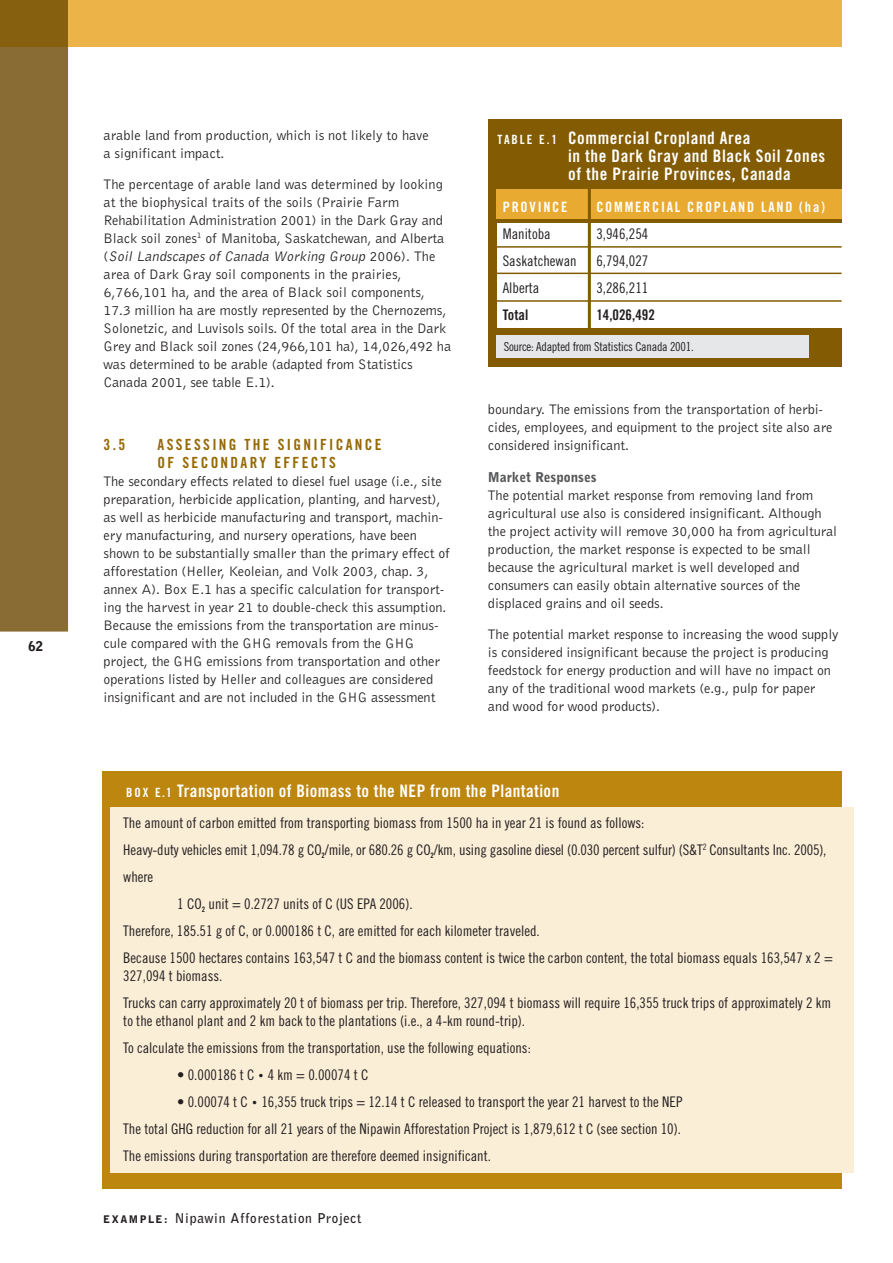
<style>
.page{position:relative;width:893px;height:1263px;background:#fff}
.page>*{position:absolute;margin:0;border:0;box-sizing:border-box;transform-origin:0 0}
.t1{font:17.25px/18px "Trade Gothic Bold Cond Twenty";letter-spacing:.035em;color:#fff}
.t2{font:15.3px/18px "Trade Gothic Bold Cond Twenty";letter-spacing:.15em;color:#956903}
.t3{font:14.7px/27px "Trade Gothic Cond Eighteen";color:#231f20}
.t4{font:14.7px "Trade Gothic Bold Cond Twenty";color:#231f20}
.t5{font:14.25px/18px "Bell Gothic BT";letter-spacing:-.005em;color:#231f20}
.t6{font:italic 14.25px "Bell Gothic";letter-spacing:.005em;color:#231f20}
.t7{font:14.25px "Trade Gothic Bold Cond Twenty";letter-spacing:.125em;color:#fff}
.t8{font:700 13.5px "Bell Gothic BT";letter-spacing:.05em;color:#231f20}
.t9{font:900 13.5px "Bell Gothic BT";color:#57585a}
.t10{font:900 13.5px "Bell Gothic BT";color:#231f20}
.t11{font:12.3px "Trade Gothic Cond Eighteen";letter-spacing:-.02em;color:#231f20}
.s1{font-family:"Bell Gothic BT";font-style:normal}
.s2{font-size:12.75px}
.s3{font-family:"Bell Gothic BT";font-size:12px}
.s4{font-weight:900;font-size:10.5px}
</style>
<div class="page">
<div style="left:0;top:0;width:842px;height:47px;background:#ecb349"></div>
<div style="left:0;top:47px;width:68px;height:585px;background:#896c34"></div>
<div style="left:0;top:0;width:68px;height:47px;background:#86600e"></div>
<div style="left:488px;top:177px;width:354px;height:190px;background:#825b02"></div>
<div style="left:497px;top:224px;width:348px;height:104px;background:#fff"></div>
<div style="left:488px;top:119px;width:354px;height:70px;background:#825b02"></div>
<div style="left:496px;top:189px;width:346px;height:30px;background:#e9aa31"></div>
<hr style="left:588px;top:185px;width:3px;height:143px;background:#825b02">
<hr style="left:492px;top:246px;width:350px;height:2px;background:#825b02">
<hr style="left:490px;top:273px;width:352px;height:1px;background:#825b02">
<hr style="left:490px;top:300px;width:352px;height:2px;background:#825b02">
<div style="left:496px;top:335px;width:313px;height:23px;background:#e6e7e9"></div>
<div style="left:102px;top:783px;width:740px;height:405px;background:#bd860f"></div>
<div style="left:111px;top:807px;width:743px;height:366px;background:#fbeed7"></div>
<div style="left:102px;top:771px;width:740px;height:36px;background:#bd860f"></div>
<p class="t10" style="left:28px;top:641px;width:16px">62</p>
<p class="t5" style="left:104px;top:127px;width:327px">arable land from production, which is not likely to have a significant impact.</p>
<p class="t5" style="left:104px;top:176px;width:342px">The percentage of arable land was determined by looking at the biophysical traits of the soils (Prairie Farm Rehabilitation Administration 2001) in the Dark Gray and Black soil zones<sup>1</sup> of Manitoba, Saskatchewan, and Alberta</p>
<p class="t6" style="left:104px;top:248px;width:333px"><span class="s1">(</span>Soil Landscapes of Canada Working Group <span class="s1">2006). The</span></p>
<p class="t5" style="left:104px;top:266px;width:349px">area of Dark Gray soil components in the prairies, 6,766,101 ha, and the area of Black soil components, 17.3 million ha are mostly represented by the Chernozems, Solonetzic, and Luvisols soils. Of the total area in the Dark Grey and Black soil zones (24,966,101 ha), 14,026,492 ha was determined to be arable (adapted from Statistics Canada 2001, see table E.1).</p>
<p class="t2" style="left:104px;top:437px;width:23px">3.5</p>
<p class="t2" style="left:158px;top:437px;width:226px">ASSESSING THE SIGNIFICANCE<br>OF SECONDARY EFFECTS</p>
<p class="t5" style="left:104px;top:473px;width:348px">The secondary effects related to diesel fuel usage (i.e., site preparation, herbicide application, planting, and harvest), as well as herbicide manufacturing and transport, machin&shy;ery manufacturing, and nursery operations, have been shown to be substantially smaller than the primary effect of afforestation (Heller, Keoleian, and Volk 2003, chap. 3, annex A). Box E.1 has a specific calculation for transport&shy;ing the harvest in year 21 to double-check this assumption.<br>Because the emissions from the transportation are minus&shy;cule compared with the GHG removals from the GHG project, the GHG emissions from transportation and other operations listed by Heller and colleagues are considered insignificant and are not included in the GHG assessment</p>
<p class="t1" style="left:568px;top:130px;width:259px;text-indent:-71px"><span class="s2">TA B L E E . 1</span> Commercial Cropland Area<br>in the Dark Gray and Black Soil Zones of the Prairie Provinces, Canada</p>
<p class="t7" style="left:503px;top:201px;width:66px">PROVINCE</p>
<p class="t7" style="left:596px;top:201px;width:230px">COMMERCIAL CROPLAND LAND (ha)</p>
<p class="t3" style="left:503px;top:221px;width:49px">Manitoba</p>
<p class="t3" style="left:596px;top:221px;width:53px">3,946,254</p>
<p class="t3" style="left:503px;top:248px;width:75px">Saskatchewan</p>
<p class="t3" style="left:596px;top:248px;width:53px">6,794,027</p>
<p class="t3" style="left:503px;top:275px;width:38px">Alberta</p>
<p class="t3" style="left:596px;top:275px;width:53px">3,286,211</p>
<p class="t4" style="left:503px;top:309px;width:27px">Total</p>
<p class="t4" style="left:596px;top:309px;width:60px">14,026,492</p>
<p class="t11" style="left:504px;top:342px;width:191px">Source: Adapted from Statistics Canada 2001.</p>
<p class="t5" style="left:488px;top:401px;width:346px">boundary. The emissions from the transportation of herbi&shy;cides, employees, and equipment to the project site also are considered insignificant.</p>
<p class="t9" style="left:488px;top:472px;width:110px">Market Responses</p>
<p class="t5" style="left:488px;top:487px;width:351px">The potential market response from removing land from agricultural use also is considered insignificant. Although the project activity will remove 30,000 ha from agricultural production, the market response is expected to be small because the agricultural market is well developed and consumers can easily obtain alternative sources of the displaced grains and oil seeds.</p>
<p class="t5" style="left:488px;top:626px;width:352px">The potential market response to increasing the wood supply is considered insignificant because the project is producing feedstock for energy production and will have no impact on any of the traditional wood markets (e.g., pulp for paper and wood for wood products).</p>
<p class="t1" style="left:126px;top:783px;width:435px"><span class="s2">B O X E.1</span> Transportation of Biomass to the NEP from the Plantation</p>
<p class="t3" style="left:123px;top:810px;width:523px">The amount of carbon emitted from transporting biomass from 1500 ha in year 21 is found as follows:</p>
<p class="t3" style="left:123px;top:837px;width:705px">Heavy-duty vehicles emit 1,094.78 g CO<sub>2</sub>/mile, or 680.26 g CO<sub>2</sub>/km, using gasoline diesel (0.030 percent sulfur) (S&amp;T<sup>2</sup> Consultants Inc. 2005),</p>
<p class="t3" style="left:123px;top:864px;width:32px">where</p>
<p class="t3" style="left:177px;top:891px;width:237px">1 CO<sub>2</sub> unit = 0.2727 units of C (US EPA 2006).</p>
<p class="t3" style="left:123px;top:918px;width:418px">Therefore, 185.51 g of C, or 0.000186 t C, are emitted for each kilometer traveled.</p>
<p class="t3" style="left:123px;top:945px;width:711px">Because 1500 hectares contains 163,547 t C and the biomass content is twice the carbon content, the total biomass equals 163,547 x 2 =</p>
<p class="t3" style="left:123px;top:963px;width:709px">327,094 t biomass.<br>Trucks can carry approximately 20 t of biomass per trip. Therefore, 327,094 t biomass will require 16,355 truck trips of approximately 2 km</p>
<p class="t3" style="left:123px;top:1008px;width:409px">to the ethanol plant and 2 km back to the plantations (i.e., a 4-km round-trip).<br>To calculate the emissions from the transportation, use the following equations:</p>
<p class="t3" style="left:177px;top:1062px;width:193px">• 0.000186 t C <span class="s3">•</span> 4 km = 0.00074 t C</p>
<p class="t3" style="left:123px;top:1089px;width:561px;text-align:justify;text-indent:54px">• 0.00074 t C <span class="s3">•</span> 16,355 truck trips = 12.14 t C released to transport the year 21 harvest to the NEP The total GHG reduction for all 21 years of the Nipawin Afforestation Project is 1,879,612 t C (see section 10).<br>The emissions during transportation are therefore deemed insignificant.</p>
<p class="t8" style="left:103px;top:1213px;width:260px"><span class="s4">EXAMPLE:</span> Nipawin Afforestation Project</p>
</div>
